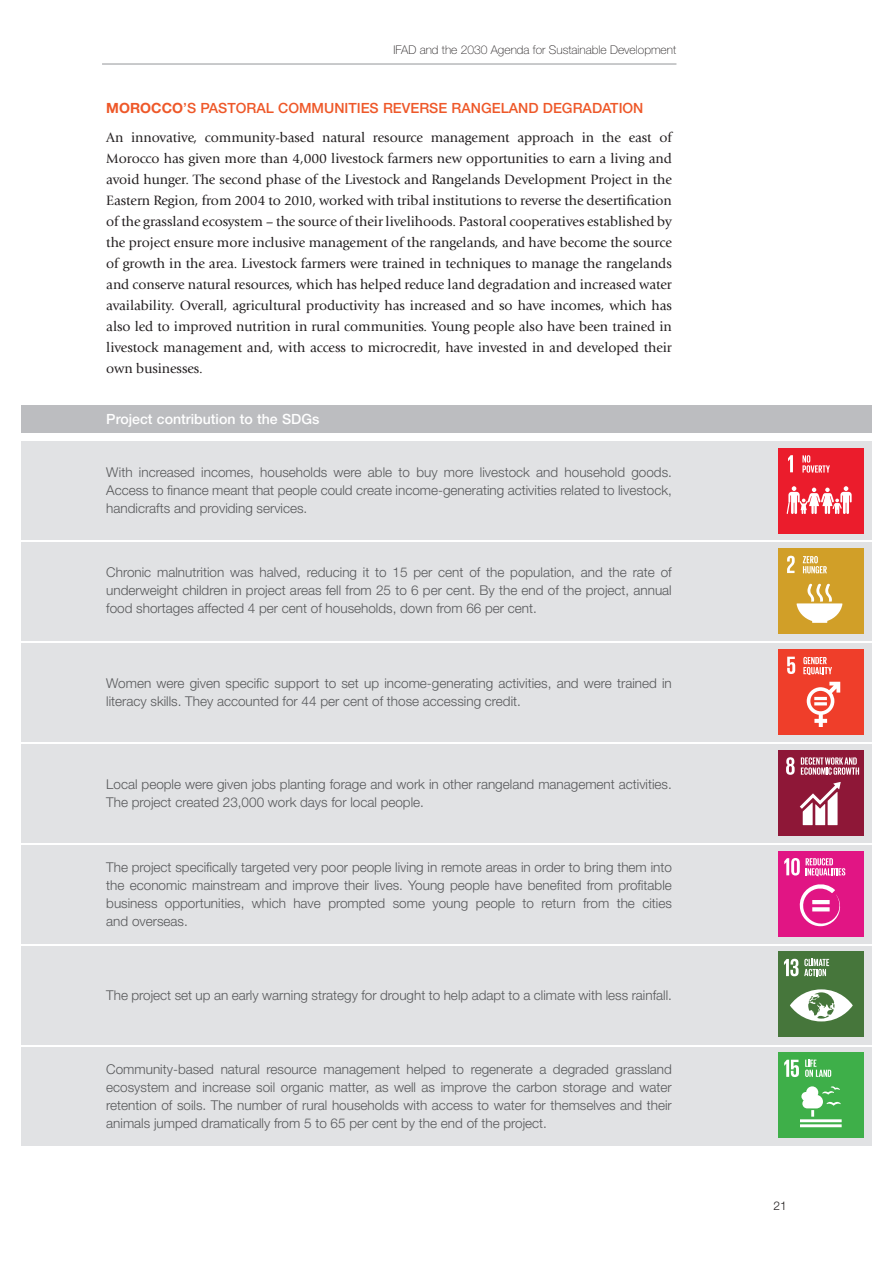
<style>
.page{position:relative;width:893px;height:1263px;background:#fff}
.page>*{position:absolute;margin:0;border:0;box-sizing:border-box;transform-origin:0 0}
.t1{font:14.1px/21px "Giovanni Std";letter-spacing:-.005em;color:#231f20;text-align:justify}
.post2015_titles{font:500 14.1px "Helvetica Neue LT Std";color:#ee5829}
.post2015_titles-2{font:500 14.1px "Helvetica Neue LT Std";color:#fff}
.Box_text{font:300 13.5px/18px "Helvetica Neue LT Std";color:#57585a;text-align:justify}
.t2{font:100 12px "Helvetica Neue LT Std";color:#231f20}
.t3{font:300 12px "Helvetica Neue LT Std";color:#231f20}
.s1{font-weight:700}
</style>
<div class="page">
<hr style="left:102px;top:64px;width:574px;height:1px;background:#939598">
<div style="left:21px;top:441px;width:851px;height:98px;background:#e1e2e4"></div>
<div style="left:21px;top:643px;width:851px;height:98px;background:#e1e2e4"></div>
<div style="left:21px;top:845px;width:851px;height:98px;background:#e1e2e4"></div>
<div style="left:21px;top:542px;width:851px;height:98px;background:#e1e2e4"></div>
<div style="left:21px;top:744px;width:851px;height:98px;background:#e1e2e4"></div>
<div style="left:21px;top:946px;width:851px;height:98px;background:#e1e2e4"></div>
<div style="left:21px;top:1047px;width:851px;height:98px;background:#e1e2e4"></div>
<div style="left:21px;top:405px;width:851px;height:28px;background:#bcbdc0"></div>
<div style="left:778px;top:448px;width:85px;height:85px;background:#eb1c2c"></div>
<svg style="left:786px;top:486px;width:66px;height:28px"></svg>
<svg style="left:788px;top:455px;width:5px;height:17px"></svg>
<svg style="left:802px;top:455px;width:28px;height:18px"></svg>
<div style="left:778px;top:549px;width:85px;height:85px;background:#d19f28"></div>
<svg style="left:797px;top:584px;width:45px;height:39px"></svg>
<svg style="left:787px;top:556px;width:8px;height:17px"></svg>
<svg style="left:803px;top:556px;width:24px;height:17px"></svg>
<div style="left:778px;top:649px;width:85px;height:86px;background:#ef3e2a"></div>
<svg style="left:807px;top:682px;width:33px;height:45px"></svg>
<svg style="left:787px;top:657px;width:8px;height:17px"></svg>
<svg style="left:803px;top:657px;width:29px;height:18px"></svg>
<div style="left:778px;top:851px;width:85px;height:85px;background:#e11584"></div>
<svg style="left:799px;top:884px;width:41px;height:42px"></svg>
<hr style="left:812px;top:900px;width:18px;height:4px;background:#fff">
<svg style="left:784px;top:858px;width:16px;height:17px"></svg>
<svg style="left:806px;top:858px;width:39px;height:18px"></svg>
<div style="left:778px;top:750px;width:85px;height:85px;background:#8e1737"></div>
<svg style="left:800px;top:782px;width:41px;height:43px"></svg>
<svg style="left:786px;top:757px;width:9px;height:18px"></svg>
<svg style="left:801px;top:757px;width:58px;height:18px"></svg>
<div style="left:778px;top:952px;width:85px;height:85px;background:#46763b"></div>
<svg style="left:790px;top:989px;width:63px;height:32px"></svg>
<svg style="left:784px;top:959px;width:45px;height:17px"></svg>
<div style="left:778px;top:1052px;width:85px;height:85px;background:#3eaf49"></div>
<hr style="left:800px;top:1119px;width:42px;height:3px;background:#fff">
<hr style="left:800px;top:1124px;width:42px;height:3px;background:#fff">
<svg style="left:801px;top:1086px;width:40px;height:31px"></svg>
<svg style="left:784px;top:1060px;width:15px;height:17px"></svg>
<svg style="left:805px;top:1060px;width:26px;height:17px"></svg>
<p class="t2" style="left:393px;top:43px;width:284px">IFAD and the 2030 Agenda for Sustainable Development</p>
<p class="post2015_titles" style="left:106px;top:99px;width:539px"><span class="s1">MOROCCO</span>’S PASTORAL COMMUNITIES REVERSE RANGELAND DEGRADATION</p>
<p class="t1" style="left:106px;top:127px;width:567px">An innovative, community-based natural resource management approach in the east of Morocco has given more than 4,000 livestock farmers new opportunities to earn a living and avoid hunger. The second phase of the Livestock and Rangelands Development Project in the Eastern Region, from 2004 to 2010, worked with tribal institutions to reverse the desertification of the grassland ecosystem – the source of their livelihoods. Pastoral cooperatives established by the project ensure more inclusive management of the rangelands, and have become the source of growth in the area. Livestock farmers were trained in techniques to manage the rangelands and conserve natural resources, which has helped reduce land degradation and increased water availability. Overall, agricultural productivity has increased and so have incomes, which has also led to improved nutrition in rural communities. Young people also have been trained in livestock management and, with access to microcredit, have invested in and developed their own businesses.</p>
<p class="post2015_titles-2" style="left:106px;top:411px;width:215px">Project contribution to the SDGs</p>
<p class="Box_text" style="left:106px;top:463px;width:567px">With increased incomes, households were able to buy more livestock and household goods.<br>Access to finance meant that people could create income-generating activities related to livestock, handicrafts and providing services.</p>
<p class="Box_text" style="left:106px;top:563px;width:567px">Chronic malnutrition was halved, reducing it to 15 per cent of the population, and the rate of underweight children in project areas fell from 25 to 6 per cent. By the end of the project, annual food shortages affected 4 per cent of households, down from 66 per cent.</p>
<p class="Box_text" style="left:106px;top:674px;width:567px">Women were given specific support to set up income-generating activities, and were trained in literacy skills. They accounted for 44 per cent of those accessing credit.</p>
<p class="Box_text" style="left:106px;top:775px;width:567px">Local people were given jobs planting forage and work in other rangeland management activities.<br>The project created 23,000 work days for local people.</p>
<p class="Box_text" style="left:106px;top:858px;width:567px">The project specifically targeted very poor people living in remote areas in order to bring them into the economic mainstream and improve their lives. Young people have benefited from profitable business opportunities, which have prompted some young people to return from the cities and overseas.</p>
<p class="Box_text" style="left:106px;top:985px;width:567px">The project set up an early warning strategy for drought to help adapt to a climate with less rainfall.</p>
<p class="Box_text" style="left:106px;top:1060px;width:567px">Community-based natural resource management helped to regenerate a degraded grassland ecosystem and increase soil organic matter, as well as improve the carbon storage and water retention of soils. The number of rural households with access to water for themselves and their animals jumped dramatically from 5 to 65 per cent by the end of the project.</p>
<p class="t3" style="left:773px;top:1198px;width:15px">21</p>
</div>
